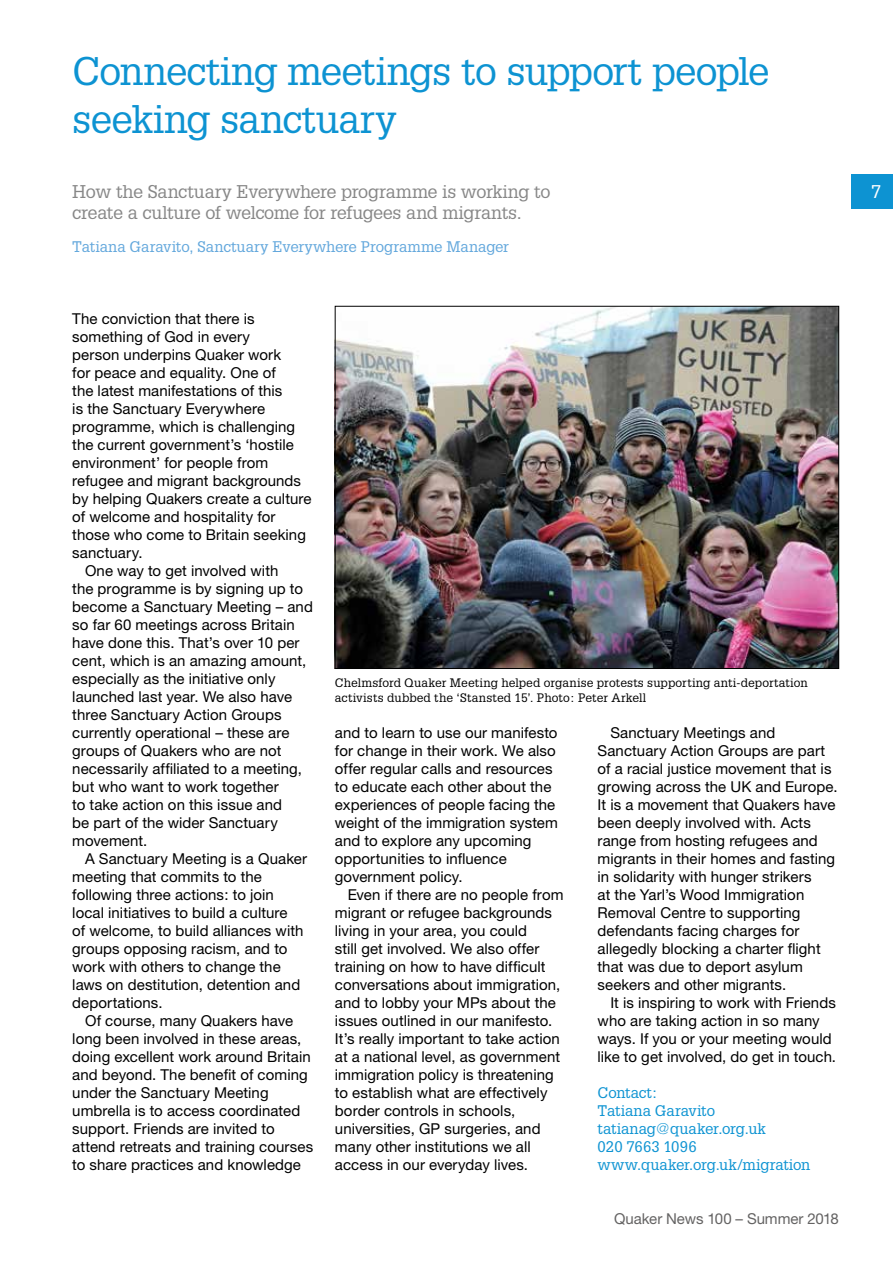
<style>
.page{position:relative;width:893px;height:1263px;background:#fff}
.page>*{position:absolute;margin:0;border:0;box-sizing:border-box;transform-origin:0 0}
.t1{font:39px/47.2px "Glypha";letter-spacing:-.025em;color:#0d93d2}
.t2{font:18px/21px "Glypha";letter-spacing:-.02em;color:#878787}
.t3{font:18px "Glypha";color:#fff}
.t4{font:15px/18px "Helvetica Neue";letter-spacing:.005em;color:#000}
.t5{font:15px/18px "Glypha";letter-spacing:-.005em;color:#0d93d2}
.t6{font:15px "Glypha";letter-spacing:-.005em;color:#62a7dc}
.t7{font:15px "Helvetica Neue";letter-spacing:-.005em;color:#646363}
.t8{font:12px/15px "Glypha";letter-spacing:.01em;color:#000}
</style>
<div class="page">
<div style="left:852px;top:175px;width:41px;height:34px;background:#0d93d2"></div>
<img style="left:337px;top:308px;width:500px;height:359px">
<h1 class="t1" style="left:72px;top:47px;width:699px">Connecting meetings to support people seeking sanctuary</h1>
<p class="t2" style="left:72px;top:181px;width:480px">How the Sanctuary Everywhere programme is working to create a culture of welcome for refugees and migrants.</p>
<p class="t6" style="left:72px;top:238px;width:438px">Tatiana Garavito, Sanctuary Everywhere Programme Manager</p>
<p class="t4" style="left:72px;top:309px;width:184px">The conviction that there is</p>
<p class="t4" style="left:72px;top:327px;width:179px">something of God in every</p>
<p class="t4" style="left:72px;top:345px;width:210px">person underpins Quaker work</p>
<p class="t4" style="left:72px;top:363px;width:205px">for peace and equality. One of</p>
<p class="t4" style="left:72px;top:381px;width:212px">the latest manifestations of this</p>
<p class="t4" style="left:72px;top:399px;width:194px">is the Sanctuary Everywhere</p>
<p class="t4" style="left:72px;top:417px;width:224px">programme, which is challenging</p>
<p class="t4" style="left:72px;top:435px;width:223px">the current government’s ‘hostile</p>
<p class="t4" style="left:72px;top:453px;width:197px">environment’ for people from</p>
<p class="t4" style="left:72px;top:471px;width:230px">refugee and migrant backgrounds</p>
<p class="t4" style="left:72px;top:489px;width:241px">by helping Quakers create a culture</p>
<p class="t4" style="left:72px;top:507px;width:205px">of welcome and hospitality for</p>
<p class="t4" style="left:72px;top:525px;width:235px">those who come to Britain seeking</p>
<p class="t4" style="left:72px;top:543px;width:72px">sanctuary.</p>
<p class="t4" style="left:85px;top:561px;width:195px">One way to get involved with</p>
<p class="t4" style="left:72px;top:579px;width:232px">the programme is by signing up to</p>
<p class="t4" style="left:72px;top:597px;width:242px">become a Sanctuary Meeting – and</p>
<p class="t4" style="left:72px;top:615px;width:224px">so far 60 meetings across Britain</p>
<p class="t4" style="left:72px;top:633px;width:229px">have done this. That’s over 10 per</p>
<p class="t4" style="left:72px;top:651px;width:236px">cent, which is an amazing amount,</p>
<p class="t4" style="left:72px;top:669px;width:205px">especially as the initiative only</p>
<p class="t4" style="left:72px;top:687px;width:221px">launched last year. We also have</p>
<p class="t4" style="left:72px;top:705px;width:211px">three Sanctuary Action Groups</p>
<p class="t4" style="left:72px;top:723px;width:219px">currently operational – these are</p>
<p class="t4" style="left:72px;top:741px;width:211px">groups of Quakers who are not</p>
<p class="t4" style="left:72px;top:759px;width:231px">necessarily affiliated to a meeting,</p>
<p class="t4" style="left:72px;top:777px;width:208px">but who want to work together</p>
<p class="t4" style="left:72px;top:795px;width:211px">to take action on this issue and</p>
<p class="t4" style="left:72px;top:813px;width:207px">be part of the wider Sanctuary</p>
<p class="t4" style="left:72px;top:831px;width:77px">movement.</p>
<p class="t4" style="left:85px;top:849px;width:224px">A Sanctuary Meeting is a Quaker</p>
<p class="t4" style="left:72px;top:867px;width:191px">meeting that commits to the</p>
<p class="t4" style="left:72px;top:885px;width:203px">following three actions: to join</p>
<p class="t4" style="left:72px;top:903px;width:217px">local initiatives to build a culture</p>
<p class="t4" style="left:72px;top:921px;width:233px">of welcome, to build alliances with</p>
<p class="t4" style="left:72px;top:939px;width:217px">groups opposing racism, and to</p>
<p class="t4" style="left:72px;top:957px;width:210px">work with others to change the</p>
<p class="t4" style="left:72px;top:975px;width:229px">laws on destitution, detention and</p>
<p class="t4" style="left:72px;top:993px;width:92px">deportations.</p>
<p class="t4" style="left:85px;top:1011px;width:210px">Of course, many Quakers have</p>
<p class="t4" style="left:72px;top:1029px;width:231px">long been involved in these areas,</p>
<p class="t4" style="left:72px;top:1047px;width:240px">doing excellent work around Britain</p>
<p class="t4" style="left:72px;top:1065px;width:237px">and beyond. The benefit of coming</p>
<p class="t4" style="left:72px;top:1083px;width:198px">under the Sanctuary Meeting</p>
<p class="t4" style="left:72px;top:1101px;width:230px">umbrella is to access coordinated</p>
<p class="t4" style="left:72px;top:1119px;width:204px">support. Friends are invited to</p>
<p class="t4" style="left:72px;top:1137px;width:242px">attend retreats and training courses</p>
<p class="t4" style="left:72px;top:1155px;width:230px">to share practices and knowledge</p>
<p class="t8" style="left:335px;top:675px;width:474px">Chelmsford Quaker Meeting helped organise protests supporting anti-deportation activists dubbed the ‘Stansted 15’. Photo: Peter Arkell</p>
<p class="t4" style="left:335px;top:723px;width:224px">and to learn to use our manifesto for change in their work. We also offer regular calls and resources to educate each other about the experiences of people facing the weight of the immigration system and to explore any upcoming opportunities to influence government policy.</p>
<p class="t4" style="left:335px;top:885px;width:230px;text-indent:13px">Even if there are no people from migrant or refugee backgrounds living in your area, you could<br>still get involved. We also offer training on how to have difficult conversations about immigration, and to lobby your MPs about the issues outlined in our manifesto.<br>It’s really important to take action at a national level, as government immigration policy is threatening to establish what are effectively border controls in schools, universities, GP surgeries, and many other institutions we all access in our everyday lives.</p>
<p class="t4" style="left:598px;top:723px;width:241px;text-indent:13px">Sanctuary Meetings and<br>Sanctuary Action Groups are part of a racial justice movement that is growing across the UK and Europe.<br>It is a movement that Quakers have been deeply involved with. Acts range from hosting refugees and migrants in their homes and fasting in solidarity with hunger strikers<br>at the Yarl’s Wood Immigration<br>Removal Centre to supporting defendants facing charges for allegedly blocking a charter flight that was due to deport asylum seekers and other migrants.</p>
<p class="t4" style="left:598px;top:993px;width:240px;text-indent:13px">It is inspiring to work with Friends who are taking action in so many ways. If you or your meeting would like to get involved, do get in touch.</p>
<p class="t5" style="left:598px;top:1083px;width:214px">Contact:<br>Tatiana Garavito tatianag@quaker.org.uk<br>020 7663 1096 www.quaker.org.uk/migration</p>
<p class="t7" style="left:614px;top:1210px;width:226px">Quaker News 100 – Summer 2018</p>
<p class="t3" style="left:871px;top:181px;width:12px">7</p>
</div>
